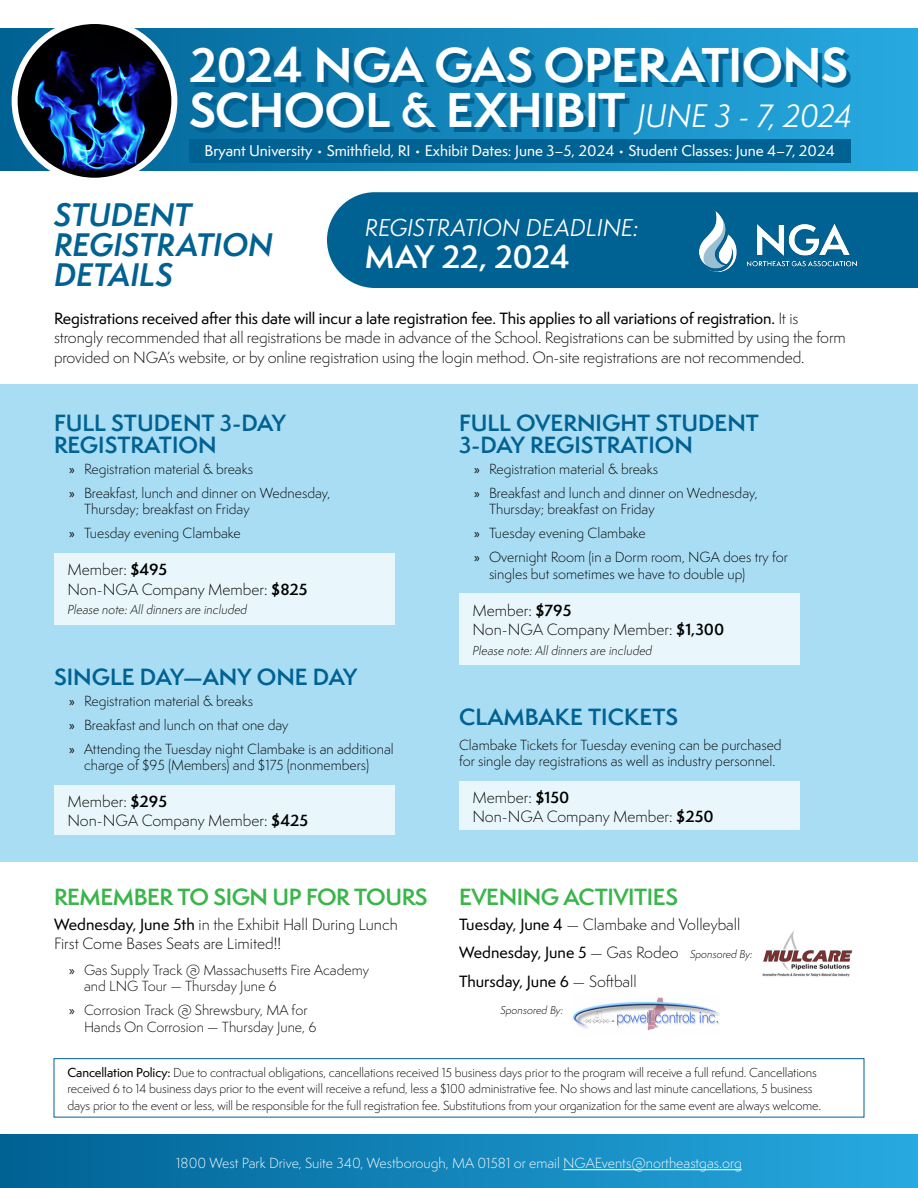
<style>
.page{position:relative;width:918px;height:1188px;background:#fff}
.page>*{position:absolute;margin:0;border:0;box-sizing:border-box;transform-origin:0 0}
.t1{font:700 45px/45px "Semplicita Pro";letter-spacing:-.005em;color:#fff}
.t2{font:italic 600 30px/30px "Semplicita Pro";letter-spacing:-.005em;color:#006193}
.t3{font:italic 30px "Semplicita Pro";letter-spacing:-.02em;color:#fff}
.t4{font:600 30px "Semplicita Pro";letter-spacing:-.01em;color:#fff}
.t5{font:italic 22.5px "Semplicita Pro";letter-spacing:-.01em;color:#fff}
.t6{font:600 21.6px/21.6px "Semplicita Pro";color:#006193}
.t7{font:600 21.6px "Semplicita Pro";letter-spacing:-.02em;color:#39b54a}
.t8{font:300 15px/19.5px "Semplicita Pro";letter-spacing:-.01em;color:#000}
.t9{font:500 15px "Semplicita Pro";color:#000}
.t10{font:500 14.25px "Semplicita Pro";color:#fff}
.Bullet_01{font:300 13.5px/16.5px "Semplicita Pro";color:#000}
.t11{font:300 13.5px "Semplicita Pro";color:#fff}
.t12{font:300 12px/16.5px "Semplicita Pro";letter-spacing:-.01em;color:#000}
.t13{font:italic 300 12px "Semplicita Pro";color:#000}
.t14{font:italic 300 10.5px "Semplicita Pro";color:#000}
.s1{font-weight:300}
.s2{font-weight:500}
.s3{font-family:"Myriad Pro";font-weight:400}
.s4{font-weight:600}
</style>
<div class="page">
<svg style="left:0;top:28px;width:918px;height:143px;background:#178bc0"></svg>
<img style="left:15px;top:21px;width:159px;height:160px;border-radius:80px">
<div style="left:12px;top:18px;width:165px;height:166px;border:6px solid #fff;border-radius:50%"></div>
<div style="left:189px;top:140px;width:661px;height:24px;background:#006193"></div>
<div style="left:0;top:1134px;width:918px;height:54px;background:linear-gradient(to right,#006193,#28aae1)"></div>
<div style="left:0;top:384px;width:918px;height:478px;background:#a9ddf3"></div>
<div style="left:54px;top:1058px;width:810px;height:60px;border:1px solid #006193"></div>
<hr style="left:563px;top:1169px;width:179px;height:1px;background:#fff">
<div style="left:327px;top:192px;width:591px;height:96px;background:#006193"></div>
<img style="left:573px;top:997px;width:147px;height:34px">
<img style="left:762px;top:930px;width:91px;height:47px">
<div style="left:54px;top:553px;width:340px;height:71px;background:#e9f7fc"></div>
<div style="left:459px;top:781px;width:341px;height:49px;background:#e9f7fc"></div>
<div style="left:459px;top:594px;width:341px;height:71px;background:#e9f7fc"></div>
<div style="left:54px;top:785px;width:340px;height:50px;background:#e9f7fc"></div>
<img style="left:699px;top:212px;width:157px;height:59px">
<p class="t1" style="left:189px;top:42px;width:661px">2024 NGA GAS OPERATIONS<br>SCHOOL &amp; EXHIBIT</p>
<p class="t3" style="left:638px;top:95px;width:216px">JUNE 3 - 7, 2024</p>
<p class="t10" style="left:205px;top:140px;width:632px">Bryant University <span class="s1">•</span> Smithfield, RI <span class="s1">•</span> Exhibit Dates: June 3–5, 2024 <span class="s1">•</span> Student Classes: June 4–7, 2024</p>
<p class="t2" style="left:54px;top:199px;width:221px">STUDENT<br>REGISTRATION<br>DETAILS</p>
<p class="t8" style="left:54px;top:309px;width:793px"><span class="s2">Registrations received after this date will incur a late registration fee. This applies to all variations of registration.</span> It is strongly recommended that all registrations be made in advance of the School. Registrations can be submitted by using the form provided on NGA’s website, or by online registration using the login method. On-site registrations are not recommended.</p>
<p class="t5" style="left:365px;top:211px;width:275px">REGISTRATION DEADLINE:</p>
<p class="t4" style="left:365px;top:235px;width:207px">MAY 22, 2024</p>
<p class="t6" style="left:54px;top:412px;width:233px">FULL STUDENT 3-DAY<br>REGISTRATION</p>
<p class="Bullet_01" style="left:69px;top:460px;width:186px"><span class="s3">»</span> Registration material &amp; breaks</p>
<p class="Bullet_01" style="left:84px;top:484px;width:248px;text-indent:-15px"><span class="s3">»</span> Breakfast, lunch and dinner on Wednesday,<br>Thursday; breakfast on Friday</p>
<p class="Bullet_01" style="left:69px;top:525px;width:173px"><span class="s3">»</span> Tuesday evening Clambake</p>
<p class="t8" style="left:68px;top:560px;width:101px">Member: <span class="s4">$495</span></p>
<p class="t8" style="left:68px;top:579px;width:242px">Non-NGA Company Member: <span class="s4">$825</span></p>
<p class="t13" style="left:68px;top:602px;width:181px">Please note: All dinners are included</p>
<p class="t6" style="left:54px;top:666px;width:305px">SINGLE DAY—ANY ONE DAY</p>
<p class="Bullet_01" style="left:69px;top:692px;width:186px"><span class="s3">»</span> Registration material &amp; breaks</p>
<p class="Bullet_01" style="left:69px;top:716px;width:221px"><span class="s3">»</span> Breakfast and lunch on that one day</p>
<p class="Bullet_01" style="left:84px;top:740px;width:311px;text-indent:-15px"><span class="s3">»</span> Attending the Tuesday night Clambake is an additional charge of $95 (Members) and $175 (nonmembers)</p>
<p class="t8" style="left:68px;top:792px;width:101px">Member: <span class="s4">$295</span></p>
<p class="t8" style="left:68px;top:811px;width:242px">Non-NGA Company Member: <span class="s4">$425</span></p>
<p class="t6" style="left:459px;top:412px;width:302px">FULL OVERNIGHT STUDENT<br>3-DAY REGISTRATION</p>
<p class="Bullet_01" style="left:474px;top:460px;width:186px"><span class="s3">»</span> Registration material &amp; breaks</p>
<p class="Bullet_01" style="left:489px;top:484px;width:270px;text-indent:-15px"><span class="s3">»</span> Breakfast and lunch and dinner on Wednesday,<br>Thursday; breakfast on Friday</p>
<p class="Bullet_01" style="left:474px;top:525px;width:173px"><span class="s3">»</span> Tuesday evening Clambake</p>
<p class="Bullet_01" style="left:489px;top:549px;width:301px;text-indent:-15px"><span class="s3">»</span> Overnight Room (in a Dorm room, NGA does try for singles but sometimes we have to double up)</p>
<p class="t8" style="left:472px;top:600px;width:100px">Member: <span class="s4">$795</span></p>
<p class="t8" style="left:472px;top:620px;width:253px">Non-NGA Company Member: <span class="s4">$1,300</span></p>
<p class="t13" style="left:472px;top:642px;width:181px">Please note: All dinners are included</p>
<p class="t6" style="left:459px;top:706px;width:221px">CLAMBAKE TICKETS</p>
<p class="Bullet_01" style="left:459px;top:736px;width:324px">Clambake Tickets for Tuesday evening can be purchased for single day registrations as well as industry personnel.</p>
<p class="t8" style="left:472px;top:788px;width:98px">Member: <span class="s4">$150</span></p>
<p class="t8" style="left:472px;top:807px;width:243px">Non-NGA Company Member: <span class="s4">$250</span></p>
<p class="t7" style="left:54px;top:881px;width:375px">REMEMBER TO SIGN UP FOR TOURS</p>
<p class="t7" style="left:459px;top:881px;width:221px">EVENING ACTIVITIES</p>
<p class="t8" style="left:54px;top:914px;width:345px"><span class="s2">Wednesday, June 5th</span> in the Exhibit Hall During Lunch<br>First Come Bases Seats are Limited!!</p>
<p class="Bullet_01" style="left:84px;top:961px;width:286px;text-indent:-15px"><span class="s3">»</span> Gas Supply Track @ Massachusetts Fire Academy and LNG Tour — Thursday June 6</p>
<p class="Bullet_01" style="left:84px;top:1002px;width:234px;text-indent:-15px"><span class="s3">»</span> Corrosion Track @ Shrewsbury, MA for<br>Hands On Corrosion — Thursday June, 6</p>
<p class="t14" style="left:500px;top:1003px;width:64px">Sponsored By:</p>
<p class="t8" style="left:459px;top:914px;width:283px"><span class="s2">Tuesday, June 4</span> — Clambake and Volleyball</p>
<p class="t9" style="left:459px;top:942px;width:221px">Wednesday, June 5 <span class="s1">— Gas Rodeo</span></p>
<p class="t9" style="left:459px;top:970px;width:179px">Thursday, June 6 <span class="s1">— Softball</span></p>
<p class="t14" style="left:690px;top:947px;width:64px">Sponsored By:</p>
<p class="t12" style="left:68px;top:1064px;width:755px"><span class="s2">Cancellation Policy:</span> Due to contractual obligations, cancellations received 15 business days prior to the program will receive a full refund. Cancellations received 6 to 14 business days prior to the event will receive a refund, less a $100 administrative fee. No shows and last minute cancellations, 5 business days prior to the event or less, will be responsible for the full registration fee. Substitutions from your organization for the same event are always welcome.</p>
<p class="t11" style="left:176px;top:1154px;width:567px">1800 West Park Drive, Suite 340, Westborough, MA 01581 or email NGAEvents@northeastgas.org</p>
</div>
